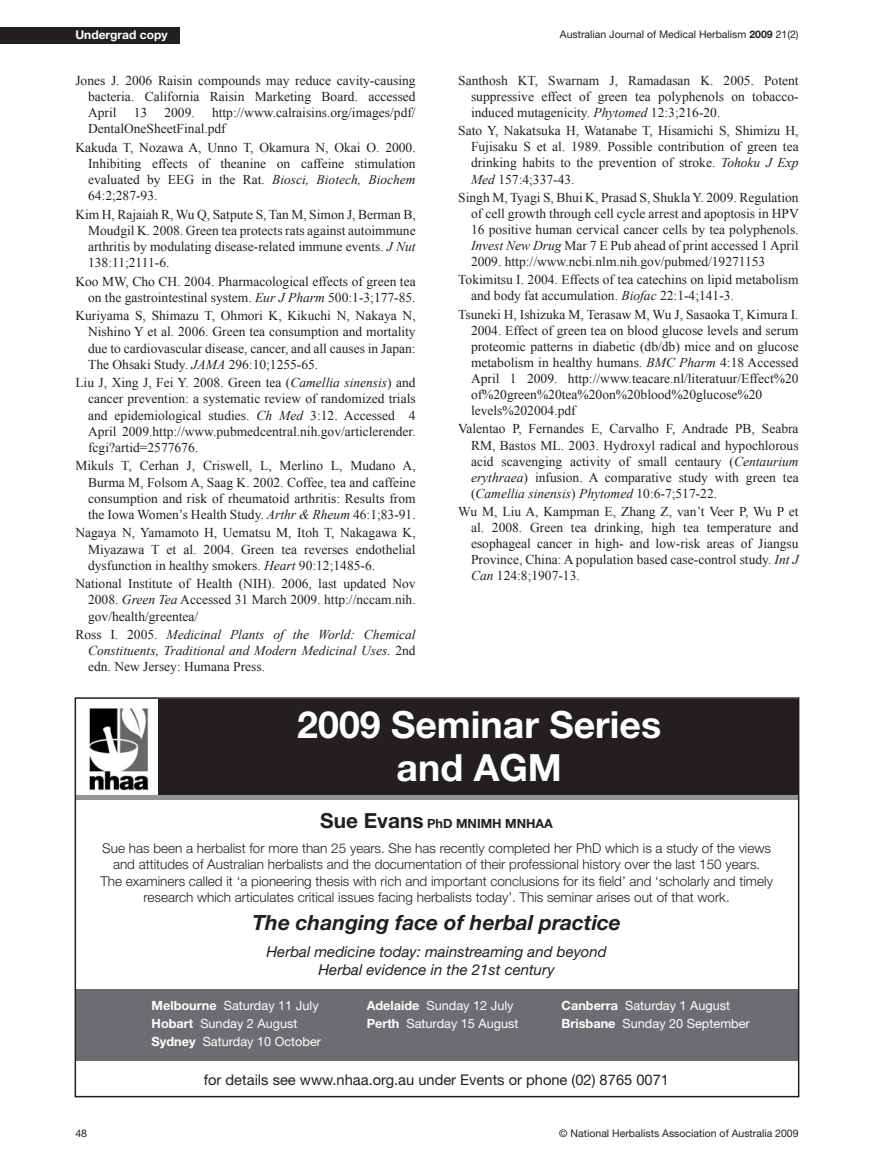
<style>
.page{position:relative;width:874px;height:1172px;background:#fff}
.page>*{position:absolute;margin:0;border:0;box-sizing:border-box;transform-origin:0 0}
.t1{font:700 37.5px/43.3px "Helvetica Neue LT";color:#fff;text-align:center}
.t2{font:italic 700 21px "Helvetica Neue LT";color:#231f20}
.t3{font:italic 15px/18px "Helvetica Neue LT";color:#231f20;text-align:center}
.t4{font:14.7px "Helvetica Neue LT";color:#231f20}
.t5{font:13.5px/16.2px "Times New Roman";color:#231f20;text-align:justify}
.t6{font:300 13.5px/16.5px "Helvetica Neue LT";color:#231f20;text-align:center}
.t7{font:italic 13.5px/16.2px "Times New Roman";color:#231f20;text-align:justify}
.t8{font:12.75px "Helvetica Neue LT";color:#fff}
.t9{font:700 12.75px "Helvetica Neue LT";color:#231f20}
.t10{font:700 12px "Helvetica Neue LT";color:#fff}
.t11{font:10.5px "Helvetica Neue LT";color:#231f20}
.s1{font-style:italic}
.s2{font-style:normal}
.s3{font-weight:700}
.s4{font-size:20.85px}
</style>
<div class="page">
<div style="left:75px;top:988px;width:723px;height:72px;background:#6c6d70"></div>
<div style="left:0;top:27px;width:179px;height:17px;background:#231f20"></div>
<div style="left:158px;top:698px;width:640px;height:98px;background:#231f20"></div>
<img style="left:89px;top:708px;width:60px;height:83px">
<hr style="left:75px;top:795px;width:723px;height:4px;background:#939598">
<div style="left:75px;top:697px;width:724px;height:400px;border:2px solid #231f20"></div>
<p class="t10" style="left:75px;top:27px;width:94px">Undergrad copy</p>
<p class="t5" style="left:88px;top:72px;width:329px;text-indent:-13px">Jones J. 2006 Raisin compounds may reduce cavity-causing bacteria. California Raisin Marketing Board. accessed April</p>
<p class="t5" style="left:88px;top:104px;width:329px;text-indent:124px">http://www.calraisins.org/images/pdf/<br>DentalOneSheetFinal.pdf</p>
<p class="t5" style="left:88px;top:139px;width:329px;text-indent:-13px">Kakuda T, Nozawa A, Unno T, Okamura N, Okai O. 2000.<br>Inhibiting effects of theanine on caffeine stimulation evaluated by EEG in the Rat. <span class="s1">Biosci, Biotech, Biochem </span>64:2;287-93.</p>
<p class="t5" style="left:88px;top:206px;width:329px;text-indent:-13px">Kim H, Rajaiah R, Wu Q, Satpute S, Tan M, Simon J, Berman B, Moudgil K. 2008. Green tea protects rats against autoimmune arthritis by modulating disease-related immune events. <span class="s1">J Nut </span>138:11;2111-6.</p>
<p class="t5" style="left:75px;top:273px;width:342px;text-align:right">Koo MW, Cho CH. 2004. Pharmacological effects of green tea on the gastrointestinal system. <span class="s1">Eur J Pharm</span> 500:1-3;177-85.</p>
<p class="t5" style="left:88px;top:307px;width:329px;text-indent:-13px">Kuriyama S, Shimazu T, Ohmori K, Kikuchi N, Nakaya N, Nishino Y et al. 2006. Green tea consumption and mortality due to cardiovascular disease, cancer, and all causes in Japan:<br>The Ohsaki Study. <span class="s1">JAMA</span> 296:10;1255-65.</p>
<p class="t5" style="left:88px;top:374px;width:329px;text-indent:-13px">Liu J, Xing J, Fei Y. 2008. Green tea (<span class="s1">Camellia sinensis</span>) and cancer prevention: a systematic review of randomized trials and epidemiological studies. <span class="s1">Ch Med</span> 3:12. Accessed 4<br>April 2009.http://www.pubmedcentral.nih.gov/articlerender. fcgi?artid=2577676.</p>
<p class="t5" style="left:88px;top:457px;width:329px;text-indent:-13px">Mikuls T, Cerhan J, Criswell, L, Merlino L, Mudano A, Burma M, Folsom A, Saag K. 2002. Coffee, tea and caffeine consumption and risk of rheumatoid arthritis: Results from the Iowa Women’s Health Study. <span class="s1">Arthr &amp; Rheum</span> 46:1;83-91.</p>
<p class="t5" style="left:88px;top:524px;width:329px;text-indent:-13px">Nagaya N, Yamamoto H, Uematsu M, Itoh T, Nakagawa K, Miyazawa T et al. 2004. Green tea reverses endothelial dysfunction in healthy smokers. <span class="s1">Heart</span> 90:12;1485-6.</p>
<p class="t5" style="left:88px;top:575px;width:329px;text-indent:-13px">National Institute of Health (NIH). 2006, last updated Nov 2008. <span class="s1">Green Tea</span> Accessed 31 March 2009. http://nccam.nih. gov/health/greentea/</p>
<p class="t7" style="left:88px;top:625px;width:329px;text-indent:-13px"><span class="s2">Ross I. 2005.</span> Medicinal Plants of the World: Chemical Constituents, Traditional and Modern Medicinal Uses. <span class="s2">2nd edn. New Jersey: Humana Press.</span></p>
<p class="t5" style="left:134px;top:104px;width:15px">13</p>
<p class="t5" style="left:164px;top:104px;width:32px">2009.</p>
<p class="t11" style="left:560px;top:28px;width:240px">Australian Journal of Medical Herbalism <span class="s3">2009</span> 21(2)</p>
<p class="t5" style="left:471px;top:72px;width:329px;text-indent:-13px">Santhosh KT, Swarnam J, Ramadasan K. 2005. Potent suppressive effect of green tea polyphenols on tobacco&shy;induced mutagenicity. <span class="s1">Phytomed</span> 12:3;216-20.</p>
<p class="t5" style="left:471px;top:122px;width:329px;text-indent:-13px">Sato Y, Nakatsuka H, Watanabe T, Hisamichi S, Shimizu H, Fujisaku S et al. 1989. Possible contribution of green tea drinking habits to the prevention of stroke. <span class="s1">Tohoku J Exp Med</span> 157:4;337-43.</p>
<p class="t5" style="left:471px;top:189px;width:329px;text-indent:-13px">Singh M, Tyagi S, Bhui K, Prasad S, Shukla Y. 2009. Regulation of cell growth through cell cycle arrest and apoptosis in HPV 16 positive human cervical cancer cells by tea polyphenols.<br><span class="s1">Invest New Drug</span> Mar 7 E Pub ahead of print accessed 1 April 2009. http://www.ncbi.nlm.nih.gov/pubmed/19271153</p>
<p class="t5" style="left:471px;top:271px;width:329px;text-indent:-13px">Tokimitsu I. 2004. Effects of tea catechins on lipid metabolism and body fat accumulation. <span class="s1">Biofac</span> 22:1-4;141-3.</p>
<p class="t5" style="left:471px;top:306px;width:329px;text-align:left;text-indent:-13px">Tsuneki H, Ishizuka M, Terasaw M, Wu J, Sasaoka T, Kimura I.<br>2004. Effect of green tea on blood glucose levels and serum proteomic patterns in diabetic (db/db) mice and on glucose metabolism in healthy humans. <span class="s1">BMC Pharm</span> 4:18 Accessed April 1 2009. http://www.teacare.nl/literatuur/Effect%20 of%20green%20tea%20on%20blood%20glucose%20 levels%202004.pdf</p>
<p class="t5" style="left:471px;top:420px;width:329px;text-indent:-13px">Valentao P, Fernandes E, Carvalho F, Andrade PB, Seabra RM, Bastos ML. 2003. Hydroxyl radical and hypochlorous acid scavenging activity of small centaury (<span class="s1">Centaurium erythraea</span>) infusion. A comparative study with green tea (<span class="s1">Camellia sinensis</span>) <span class="s1">Phytomed</span> 10:6-7;517-22.</p>
<p class="t5" style="left:471px;top:503px;width:329px;text-indent:-13px">Wu M, Liu A, Kampman E, Zhang Z, van’t Veer P, Wu P et al. 2008. Green tea drinking, high tea temperature and esophageal cancer in high- and low-risk areas of Jiangsu Province, China: A population based case-control study. <span class="s1">Int J Can</span> 124:8;1907-13.</p>
<h1 class="t1" style="left:297px;top:701px;width:365px">2009 Seminar Series and AGM</h1>
<p class="t9" style="left:320px;top:815px;width:234px"><span class="s4">Sue Evans</span> PhD MNIMH MNHAA</p>
<p class="t6" style="left:100px;top:839px;width:674px">Sue has been a herbalist for more than 25 years. She has recently completed her PhD which is a study of the views and attitudes of Australian herbalists and the documentation of their professional history over the last 150 years.<br>The examiners called it ‘a pioneering thesis with rich and important conclusions for its field’ and ‘scholarly and timely research which articulates critical issues facing herbalists today’. This seminar arises out of that work.</p>
<h2 class="t2" style="left:252px;top:909px;width:370px">The changing face of herbal practice</h2>
<p class="t3" style="left:266px;top:942px;width:342px">Herbal medicine today: mainstreaming and beyond<br>Herbal evidence in the 21st century</p>
<p class="t8" style="left:152px;top:997px;width:169px"><span class="s3">Melbourne</span> Saturday 11 July</p>
<p class="t8" style="left:366px;top:997px;width:148px"><span class="s3">Adelaide</span> Sunday 12 July</p>
<p class="t8" style="left:561px;top:997px;width:170px"><span class="s3">Canberra</span> Saturday 1 August</p>
<p class="t8" style="left:152px;top:1015px;width:147px"><span class="s3">Hobart</span> Sunday 2 August</p>
<p class="t8" style="left:366px;top:1015px;width:153px"><span class="s3">Perth</span> Saturday 15 August</p>
<p class="t8" style="left:561px;top:1015px;width:189px"><span class="s3">Brisbane</span> Sunday 20 September</p>
<p class="t8" style="left:152px;top:1033px;width:171px"><span class="s3">Sydney</span> Saturday 10 October</p>
<p class="t4" style="left:204px;top:1070px;width:466px">for details see www.nhaa.org.au under Events or phone (02) 8765 0071</p>
<p class="t11" style="left:75px;top:1126px;width:13px">48</p>
<p class="t11" style="left:559px;top:1126px;width:241px">© National Herbalists Association of Australia 2009</p>
</div>
